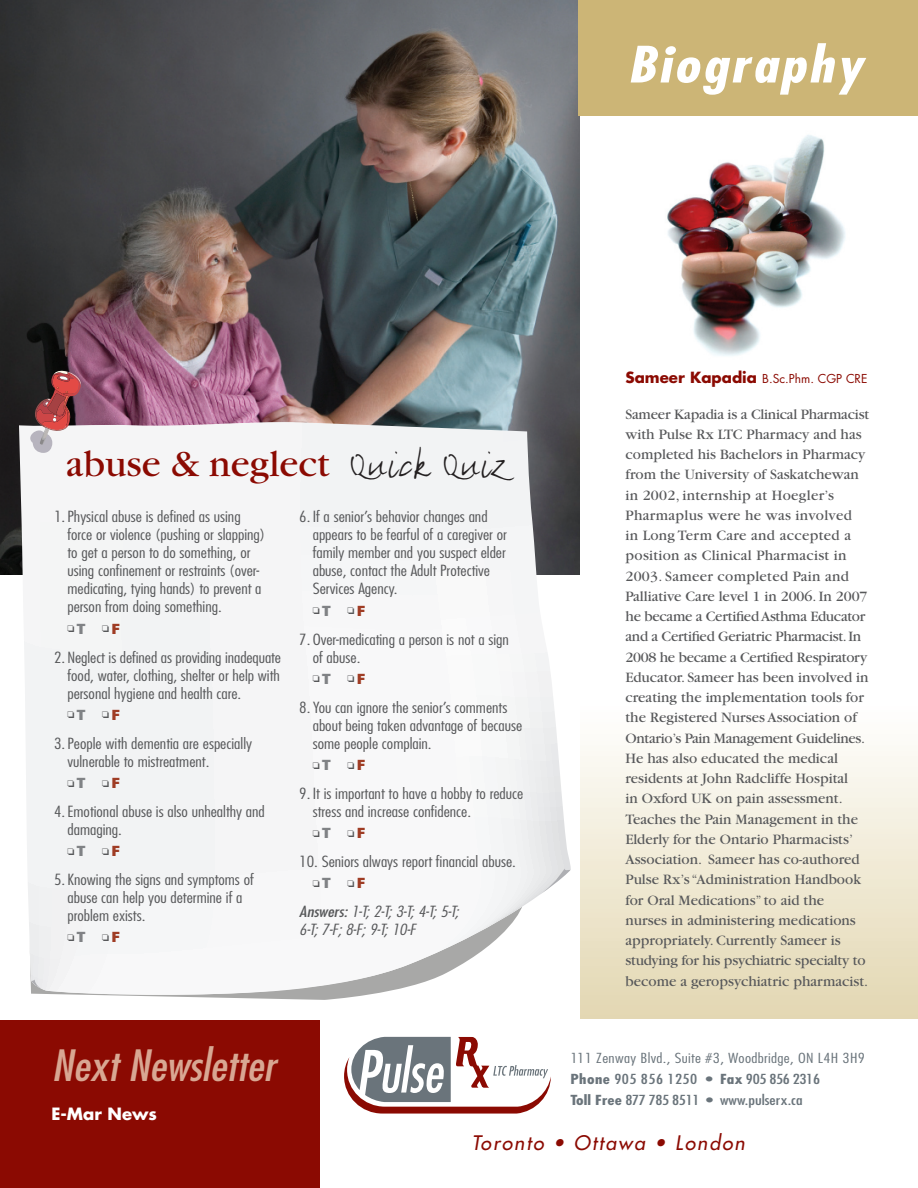
<style>
.page{position:relative;width:918px;height:1188px;background:#fff}
.page>*{position:absolute;margin:0;border:0;box-sizing:border-box;transform-origin:0 0}
.t1{font:italic 700 condensed 48.75px "Futura";letter-spacing:.05em;color:#fff;scale:1.2 1}
.t2{font:italic condensed 42px "Futura";color:#d8a793;scale:1.1 1}
.t3{font:38.55px "Garamond";color:#8b0a02}
.t4{font:italic 19.5px "Futura";letter-spacing:.1em;color:#8b0a02}
.t5{font:700 16.5px "Futura";color:#fff}
.text{font:15px/20.2px "Garamond";color:#57585a}
.Paragraph_Style_1{font:300 condensed 15px/18px "Futura";color:#57585a;scale:1.2 1}
.Paragraph_Style_1-2{font:italic 300 condensed 15px/18px "Futura";color:#57585a;scale:1.2 1}
.t6{font:condensed 13.5px/21px "Futura";color:#6a747b;scale:1.28 1}
.Paragraph_Style_1-3{font:12px "Futura";color:#8b0a02}
.Paragraph_Style_1-4{font:9px "Monotype Sorts";color:#57585a}
.s1{font-family:"FF Justlefthand";font-size:42.15px;color:#231f20}
.s2{font-family:"Futura";font-weight:700;font-size:13.5px;color:#808285}
.s3{font-family:"Futura";font-weight:700;font-size:13.5px;color:#9f3c24}
.s4{font-weight:400}
.s5{font-weight:700;font-size:15px}
.s6{font-weight:300}
.s7{font-weight:700}
</style>
<div class="page">
<img style="left:0;top:0;width:579px;height:574px">
<div style="left:580px;top:702px;width:338px;height:316px;background:linear-gradient(to bottom,#fff,#e3d7b2)"></div>
<div style="left:0;top:1021px;width:320px;height:167px;background:#8b0a02"></div>
<svg style="left:344px;top:1037px;width:172px;height:77px"></svg>
<img style="left:516px;top:997px;width:402px;height:117px">
<div style="left:579px;top:0;width:339px;height:116px;background:#ccb576"></div>
<img style="left:667px;top:135px;width:178px;height:221px">
<svg style="left:146px;top:996px;width:376px;height:13px"></svg>
<svg style="left:19px;top:422px;width:552px;height:574px"></svg>
<svg style="left:31px;top:869px;width:540px;height:122px"></svg>
<svg style="left:29px;top:371px;width:52px;height:82px"></svg>
<p class="t1" style="left:628px;top:34px;width:197px">Biography</p>
<p class="t3" style="left:66px;top:444px;width:440px">abuse &amp; neglect <span class="s1">Quick Quiz</span></p>
<p class="Paragraph_Style_1" style="left:68px;top:508px;width:166px;text-indent:-14px">1.Physical abuse is defined as using force or violence (pushing or slapping) to get a person to do something, or using confinement or restraints (over&shy;medicating, tying hands) to prevent a person from doing something.</p>
<p class="Paragraph_Style_1-4" style="left:68px;top:625px;width:54px">O<span class="s2">T</span> O<span class="s3">F</span></p>
<p class="Paragraph_Style_1" style="left:68px;top:648px;width:179px;text-align:justify;text-indent:-14px">2. Neglect is defined as providing inadequate food, water, clothing, shelter or help with personal hygiene and health care.</p>
<p class="Paragraph_Style_1-4" style="left:68px;top:711px;width:54px">O<span class="s2">T</span> O<span class="s3">F</span></p>
<p class="Paragraph_Style_1" style="left:68px;top:734px;width:155px;text-indent:-14px">3.People with dementia are especially vulnerable to mistreatment.</p>
<p class="Paragraph_Style_1-4" style="left:68px;top:779px;width:54px">O<span class="s2">T</span> O<span class="s3">F</span></p>
<p class="Paragraph_Style_1" style="left:68px;top:802px;width:166px;text-indent:-14px">4.Emotional abuse is also unhealthy and damaging.</p>
<p class="Paragraph_Style_1-4" style="left:68px;top:847px;width:54px">O<span class="s2">T</span> O<span class="s3">F</span></p>
<p class="Paragraph_Style_1" style="left:68px;top:870px;width:157px;text-indent:-14px">5.Knowing the signs and symptoms of abuse can help you determine if a problem exists.</p>
<p class="Paragraph_Style_1-4" style="left:68px;top:934px;width:54px">O<span class="s2">T</span> O<span class="s3">F</span></p>
<p class="Paragraph_Style_1" style="left:313px;top:508px;width:163px;text-indent:-14px">6. If a senior’s behavior changes and appears to be fearful of a caregiver or family member and you suspect elder abuse, contact the Adult Protective<br>Services Agency.</p>
<p class="Paragraph_Style_1-4" style="left:313px;top:607px;width:54px">O<span class="s2">T</span> O<span class="s3">F</span></p>
<p class="Paragraph_Style_1" style="left:313px;top:630px;width:165px;text-indent:-14px">7. Over-medicating a person is not a sign of abuse.</p>
<p class="Paragraph_Style_1-4" style="left:313px;top:675px;width:54px">O<span class="s2">T</span> O<span class="s3">F</span></p>
<p class="Paragraph_Style_1" style="left:313px;top:698px;width:176px;text-indent:-14px">8.You can ignore the senior’s comments about being taken advantage of because some people complain.</p>
<p class="Paragraph_Style_1-4" style="left:313px;top:761px;width:54px">O<span class="s2">T</span> O<span class="s3">F</span></p>
<p class="Paragraph_Style_1" style="left:313px;top:784px;width:177px;text-indent:-14px">9. It is important to have a hobby to reduce stress and increase confidence.</p>
<p class="Paragraph_Style_1-4" style="left:313px;top:829px;width:54px">O<span class="s2">T</span> O<span class="s3">F</span></p>
<p class="Paragraph_Style_1" style="left:299px;top:852px;width:182px">10. Seniors always report financial abuse.</p>
<p class="Paragraph_Style_1-4" style="left:313px;top:880px;width:54px">O<span class="s2">T</span> O<span class="s3">F</span></p>
<p class="Paragraph_Style_1-2" style="left:299px;top:903px;width:135px"><span class="s4">Answers:</span> 1-T; 2-T; 3-T; 4-T; 5-T;<br>6-T; 7-F; 8-F; 9-T; 10-F</p>
<p class="Paragraph_Style_1-3" style="left:625px;top:371px;width:244px"><span class="s5">Sameer Kapadia</span> B.Sc.Phm. CGP CRE</p>
<p class="text" style="left:625px;top:404px;width:245px">Sameer Kapadia is a Clinical Pharmacist with Pulse Rx LTC Pharmacy and has completed his Bachelors in Pharmacy from the University of Saskatchewan in 2002, internship at Hoegler’s Pharmaplus were he was involved<br>in Long Term Care and accepted a position as Clinical Pharmacist in 2003. Sameer completed Pain and Palliative Care level 1 in 2006. In 2007 he became a Certified Asthma Educator and a Certified Geriatric Pharmacist. In 2008 he became a Certified Respiratory Educator. Sameer has been involved in creating the implementation tools for the Registered Nurses Association of Ontario’s Pain Management Guidelines.<br>He has also educated the medical residents at John Radcliffe Hospital<br>in Oxford UK on pain assessment.<br>Teaches the Pain Management in the Elderly for the Ontario Pharmacists’ Association. Sameer has co-authored Pulse Rx’s “Administration Handbook for Oral Medications” to aid the nurses in administering medications appropriately. Currently Sameer is studying for his psychiatric specialty to become a geropsychiatric pharmacist.</p>
<p class="t2" style="left:51px;top:1041px;width:206px">Next Newsletter</p>
<p class="t5" style="left:51px;top:1103px;width:107px">E-Mar News</p>
<p class="t6" style="left:570px;top:1047px;width:232px"><span class="s6">111 Zenway Blvd., Suite #3, Woodbridge, ON L4H 3H9<br></span><span class="s7">Phone</span> 905 856 1250 • <span class="s7">Fax</span> 905 856 2316<br><span class="s7">Toll Free</span> 877 785 8511 • www.pulserx.ca</p>
<p class="t4" style="left:472px;top:1130px;width:275px">Toronto • Ottawa • London</p>
</div>
